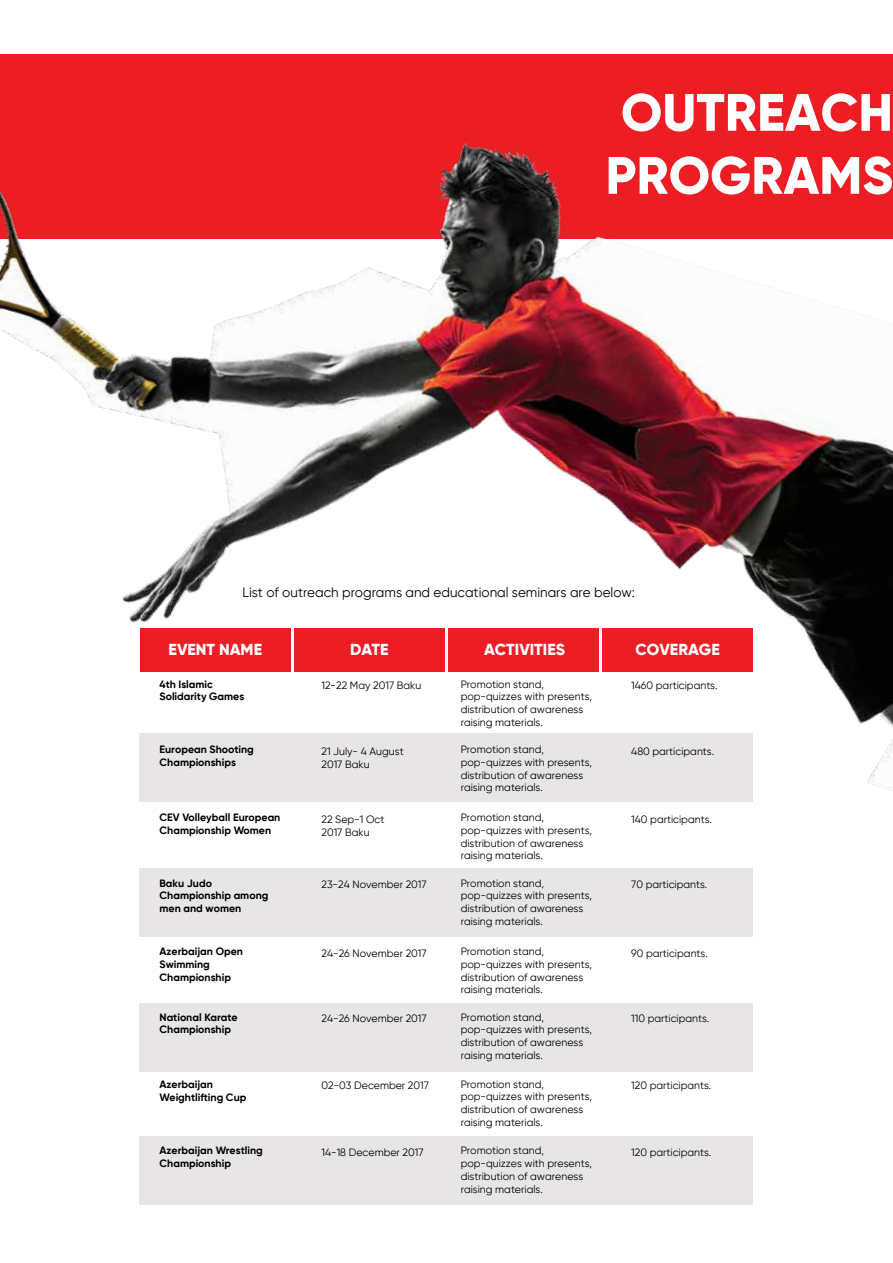
<style>
.page{position:relative;width:893px;height:1263px;background:#fff}
.page>*{position:absolute;margin:0;border:0;box-sizing:border-box;transform-origin:0 0}
.t1{font:800 52.5px/63px "Gilroy";color:#fff}
.t2{font:800 15.9px "Gilroy";color:#fff}
.t3{font:13.5px "Gilroy";color:#000}
.t4{font:10.65px/12.8px "Gilroy";color:#000}
.t5{font:700 10.65px/12.8px "Gilroy";color:#000}
</style>
<div class="page">
<img style="left:0;top:54px;width:893px;height:748px">
<div style="left:140px;top:733px;width:613px;height:68px;background:#e8e5e6"></div>
<div style="left:140px;top:868px;width:613px;height:69px;background:#e8e5e6"></div>
<div style="left:140px;top:1003px;width:613px;height:68px;background:#e8e5e6"></div>
<div style="left:140px;top:1136px;width:613px;height:69px;background:#e8e5e6"></div>
<div style="left:140px;top:628px;width:151px;height:43px;background:#ed1d24"></div>
<div style="left:294px;top:628px;width:151px;height:43px;background:#ed1d24"></div>
<div style="left:448px;top:628px;width:151px;height:43px;background:#ed1d24"></div>
<div style="left:602px;top:628px;width:151px;height:43px;background:#ed1d24"></div>
<h1 class="t1" style="left:605px;top:81px;width:289px">OUTREACH<br>PROGRAMS</h1>
<p class="t3" style="left:242px;top:584px;width:394px">List of outreach programs and educational seminars are below:</p>
<h2 class="t2" style="left:169px;top:639px;width:95px">EVENT NAME</h2>
<h2 class="t2" style="left:350px;top:639px;width:40px">DATE</h2>
<h2 class="t2" style="left:484px;top:639px;width:83px">ACTIVITIES</h2>
<h2 class="t2" style="left:635px;top:639px;width:86px">COVERAGE</h2>
<p class="t5" style="left:160px;top:677px;width:86px">4th Islamic<br>Solidarity Games</p>
<p class="t4" style="left:461px;top:677px;width:133px">Promotion stand, pop-quizzes with presents, distribution of awareness raising materials.</p>
<p class="t4" style="left:461px;top:743px;width:133px">Promotion stand, pop-quizzes with presents, distribution of awareness raising materials.</p>
<p class="t4" style="left:461px;top:811px;width:133px">Promotion stand, pop-quizzes with presents, distribution of awareness raising materials.</p>
<p class="t4" style="left:461px;top:876px;width:133px">Promotion stand, pop-quizzes with presents, distribution of awareness raising materials.</p>
<p class="t4" style="left:461px;top:945px;width:133px">Promotion stand, pop-quizzes with presents, distribution of awareness raising materials.</p>
<p class="t4" style="left:461px;top:1010px;width:133px">Promotion stand, pop-quizzes with presents, distribution of awareness raising materials.</p>
<p class="t4" style="left:461px;top:1077px;width:133px">Promotion stand, pop-quizzes with presents, distribution of awareness raising materials.</p>
<p class="t4" style="left:461px;top:1144px;width:133px">Promotion stand, pop-quizzes with presents, distribution of awareness raising materials.</p>
<p class="t4" style="left:631px;top:679px;width:88px">1460 participants.</p>
<p class="t4" style="left:321px;top:679px;width:101px">12-22 May 2017 Baku</p>
<p class="t5" style="left:160px;top:743px;width:96px">European Shooting<br>Championships</p>
<p class="t4" style="left:321px;top:745px;width:84px">21 July- 4 August<br>2017 Baku</p>
<p class="t4" style="left:631px;top:745px;width:84px">480 participants.</p>
<p class="t5" style="left:160px;top:811px;width:122px">CEV Volleyball European<br>Championship Women</p>
<p class="t4" style="left:631px;top:813px;width:82px">140 participants.</p>
<p class="t4" style="left:321px;top:813px;width:64px">22 Sep-1 Oct<br>2017 Baku</p>
<p class="t5" style="left:160px;top:876px;width:110px">Baku Judo<br>Championship among men and women</p>
<p class="t5" style="left:160px;top:945px;width:85px">Azerbaijan Open<br>Swimming<br>Championship</p>
<p class="t5" style="left:160px;top:1010px;width:80px">National Karate<br>Championship</p>
<p class="t4" style="left:631px;top:878px;width:78px">70 participants.</p>
<p class="t4" style="left:321px;top:878px;width:107px">23-24 November 2017</p>
<p class="t4" style="left:631px;top:947px;width:78px">90 participants.</p>
<p class="t4" style="left:321px;top:947px;width:107px">24-26 November 2017</p>
<p class="t4" style="left:631px;top:1012px;width:80px">110 participants.</p>
<p class="t4" style="left:321px;top:1012px;width:107px">24-26 November 2017</p>
<p class="t5" style="left:160px;top:1077px;width:88px">Azerbaijan<br>Weightlifting Cup</p>
<p class="t4" style="left:631px;top:1079px;width:82px">120 participants.</p>
<p class="t4" style="left:321px;top:1079px;width:109px">02-03 December 2017</p>
<p class="t5" style="left:160px;top:1144px;width:105px">Azerbaijan Wrestling<br>Championship</p>
<p class="t4" style="left:631px;top:1146px;width:82px">120 participants.</p>
<p class="t4" style="left:321px;top:1146px;width:104px">14-18 December 2017</p>
</div>
